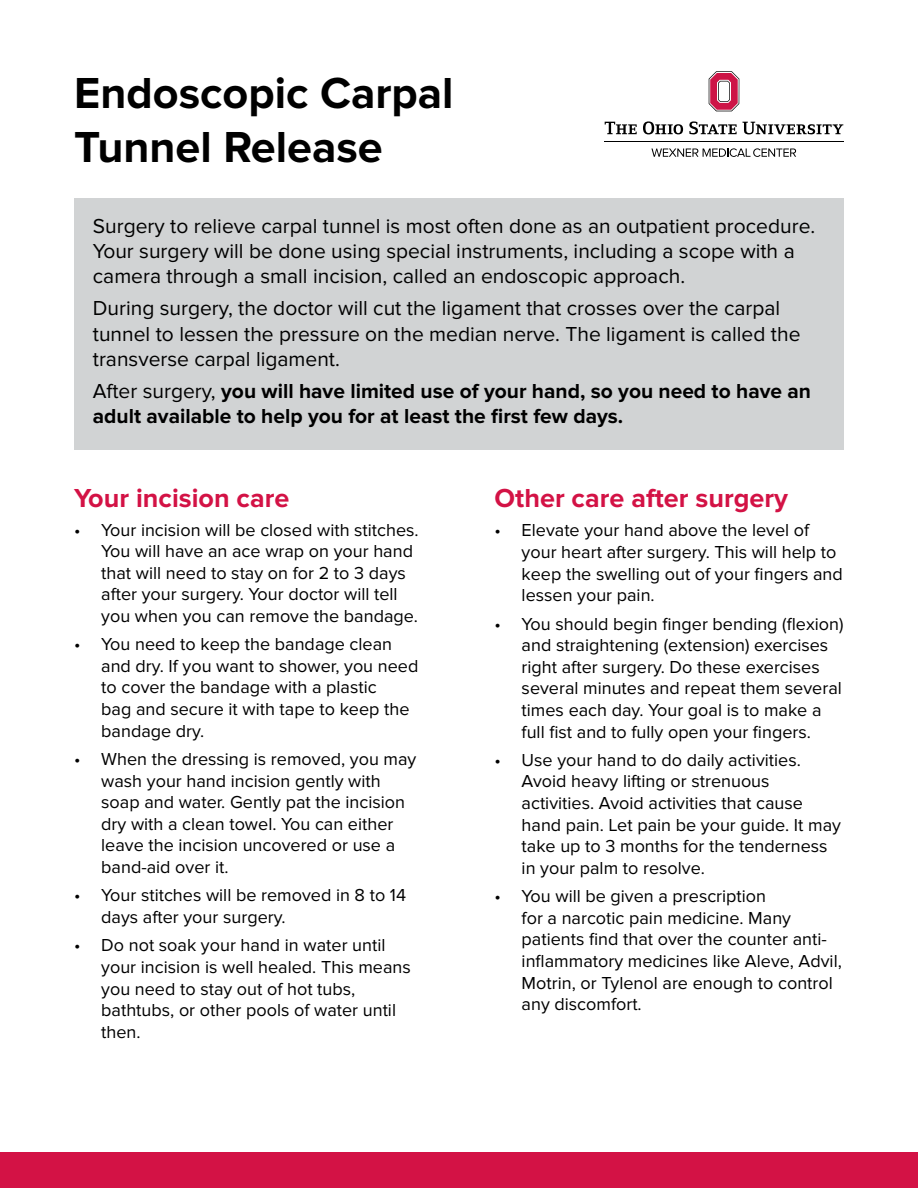
<style>
.page{position:relative;width:918px;height:1188px;background:#fff}
.page>*{position:absolute;margin:0;border:0;box-sizing:border-box;transform-origin:0 0}
.t1{font:700 45px/54px "Proxima Nova";color:#000}
.t2{font:700 27px "Proxima Nova";color:#d31245}
.t3{font:21px/25.2px "Proxima Nova";color:#000}
.t4{font:700 21px/25.2px "Proxima Nova";color:#000}
.t5{font:18px/21.6px "Proxima Nova";color:#000}
.s1{font-weight:400}
</style>
<div class="page">
<div style="left:0;top:1152px;width:918px;height:36px;background:#d31245"></div>
<div style="left:74px;top:198px;width:770px;height:252px;background:#d1d3d4"></div>
<svg style="left:651px;top:148px;width:145px;height:9px"></svg>
<svg style="left:605px;top:122px;width:32px;height:12px"></svg>
<svg style="left:643px;top:121px;width:40px;height:13px"></svg>
<svg style="left:689px;top:121px;width:154px;height:13px"></svg>
<svg style="left:709px;top:71px;width:30px;height:40px"></svg>
<hr style="left:604px;top:141px;width:240px;height:1px;background:#000">
<h1 class="t1" style="left:74px;top:67px;width:381px">Endoscopic Carpal<br>Tunnel Release</h1>
<p class="t3" style="left:93px;top:214px;width:724px">Surgery to relieve carpal tunnel is most often done as an outpatient procedure.<br>Your surgery will be done using special instruments, including a scope with a camera through a small incision, called an endoscopic approach.</p>
<p class="t3" style="left:93px;top:296px;width:709px">During surgery, the doctor will cut the ligament that crosses over the carpal tunnel to lessen the pressure on the median nerve. The ligament is called the transverse carpal ligament.</p>
<p class="t4" style="left:93px;top:379px;width:720px"><span class="s1">After surgery,</span> you will have limited use of your hand, so you need to have an adult available to help you for at least the first few days.</p>
<h2 class="t2" style="left:74px;top:483px;width:217px">Your incision care</h2>
<h2 class="t2" style="left:495px;top:482px;width:295px">Other care after surgery</h2>
<p class="t5" style="left:522px;top:520px;width:323px;text-indent:-27px">• Elevate your hand above the level of your heart after surgery. This will help to keep the swelling out of your fingers and lessen your pain.</p>
<p class="t5" style="left:522px;top:613px;width:323px;text-indent:-27px">• You should begin finger bending (flexion) and straightening (extension) exercises right after surgery. Do these exercises several minutes and repeat them several times each day. Your goal is to make a full fist and to fully open your fingers.</p>
<p class="t5" style="left:522px;top:749px;width:321px;text-indent:-27px">• Use your hand to do daily activities.<br>Avoid heavy lifting or strenuous activities. Avoid activities that cause hand pain. Let pain be your guide. It may take up to 3 months for the tenderness in your palm to resolve.</p>
<p class="t5" style="left:522px;top:886px;width:322px;text-indent:-27px">• You will be given a prescription<br>for a narcotic pain medicine. Many patients find that over the counter anti&shy;inflammatory medicines like Aleve, Advil, Motrin, or Tylenol are enough to control any discomfort.</p>
<p class="t5" style="left:101px;top:519px;width:319px;text-indent:-27px">• Your incision will be closed with stitches.<br>You will have an ace wrap on your hand that will need to stay on for 2 to 3 days after your surgery. Your doctor will tell you when you can remove the bandage.</p>
<p class="t5" style="left:101px;top:634px;width:319px;text-indent:-27px">• You need to keep the bandage clean and dry. If you want to shower, you need to cover the bandage with a plastic<br>bag and secure it with tape to keep the bandage dry.</p>
<p class="t5" style="left:101px;top:749px;width:317px;text-indent:-27px">• When the dressing is removed, you may wash your hand incision gently with soap and water. Gently pat the incision dry with a clean towel. You can either leave the incision uncovered or use a band-aid over it.</p>
<p class="t5" style="left:101px;top:885px;width:306px;text-indent:-27px">• Your stitches will be removed in 8 to 14 days after your surgery.</p>
<p class="t5" style="left:101px;top:935px;width:311px;text-indent:-27px">• Do not soak your hand in water until your incision is well healed. This means you need to stay out of hot tubs, bathtubs, or other pools of water until then.</p>
</div>
